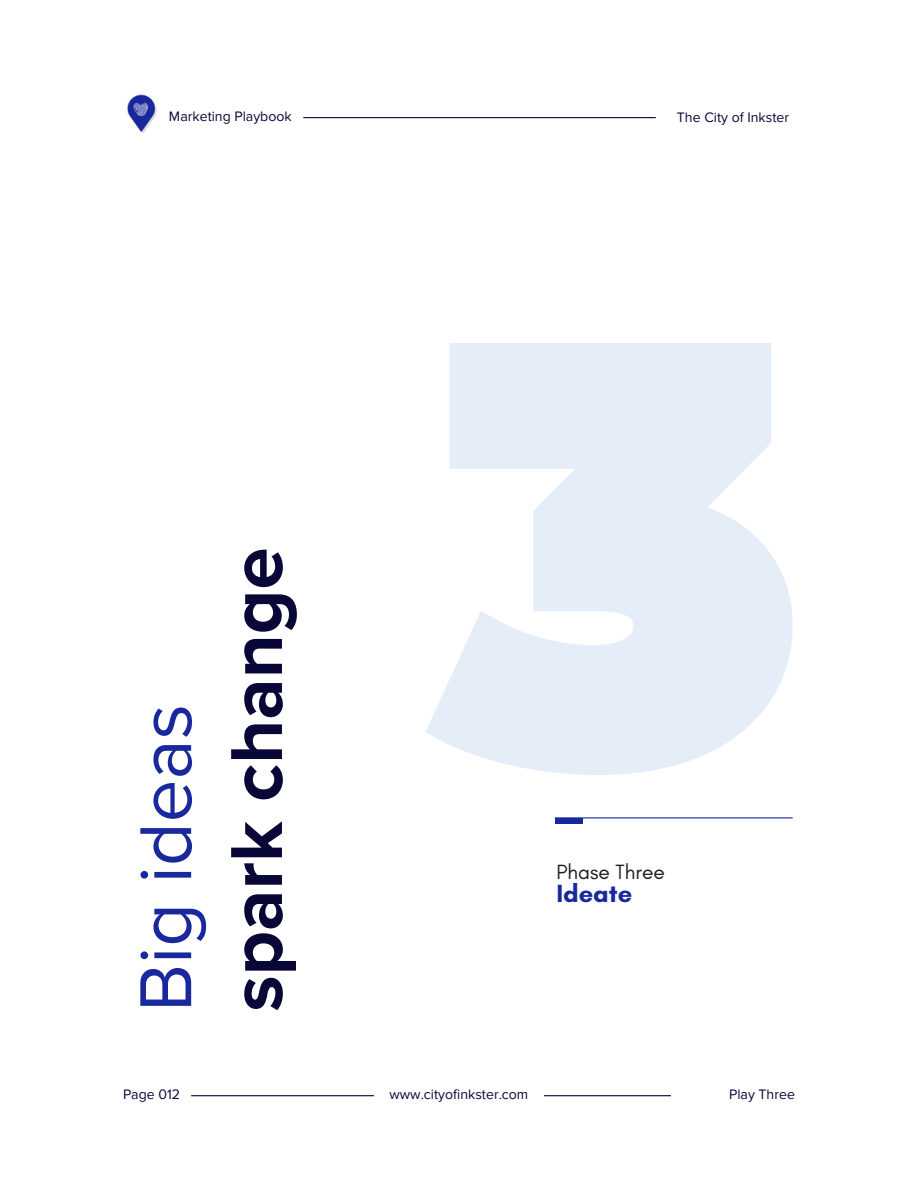
<style>
.page{position:relative;width:918px;height:1188px;background:#fff}
.page>*{position:absolute;margin:0;border:0;box-sizing:border-box;transform-origin:0 0}
.t1{font:700 76.2px "Proxima Nova";color:#080738}
.t2{font:76.2px "Proxima Nova";color:#19289d}
.t3{font:700 25.35px "Glacial Indifference";color:#19289d}
.t4{font:21px "Glacial Indifference";color:#221f20}
.t5{font:14.1px "Proxima Nova";color:#080738}
</style>
<div class="page">
<hr style="left:191px;top:1095px;width:183px;height:1px;background:#080738">
<hr style="left:544px;top:1095px;width:127px;height:1px;background:#080738">
<hr style="left:303px;top:117px;width:353px;height:1px;background:#080738">
<img style="left:127px;top:94px;width:30px;height:39px">
<hr style="left:555px;top:817px;width:238px;height:1px;background:#19289d">
<div style="left:555px;top:818px;width:27px;height:5px;background:#19289d"></div>
<svg style="left:426px;top:343px;width:366px;height:432px;fill:#e4edf8"></svg>
<h1 class="t5" style="left:169px;top:108px;width:124px">Marketing Playbook</h1>
<p class="t5" style="left:677px;top:109px;width:114px">The City of Inkster</p>
<p class="t2" style="left:121px;top:1012px;width:309px;rotate:-90deg">Big ideas</p>
<p class="t1" style="left:212px;top:1012px;width:466px;rotate:-90deg">spark change</p>
<p class="t4" style="left:556px;top:859px;width:110px">Phase Three</p>
<p class="t3" style="left:556px;top:878px;width:77px">Ideate</p>
<p class="t5" style="left:123px;top:1086px;width:59px">Page 012</p>
<h2 class="t5" style="left:390px;top:1086px;width:140px">www.cityofinkster.com</h2>
<p class="t5" style="left:729px;top:1086px;width:67px">Play Three</p>
</div>
